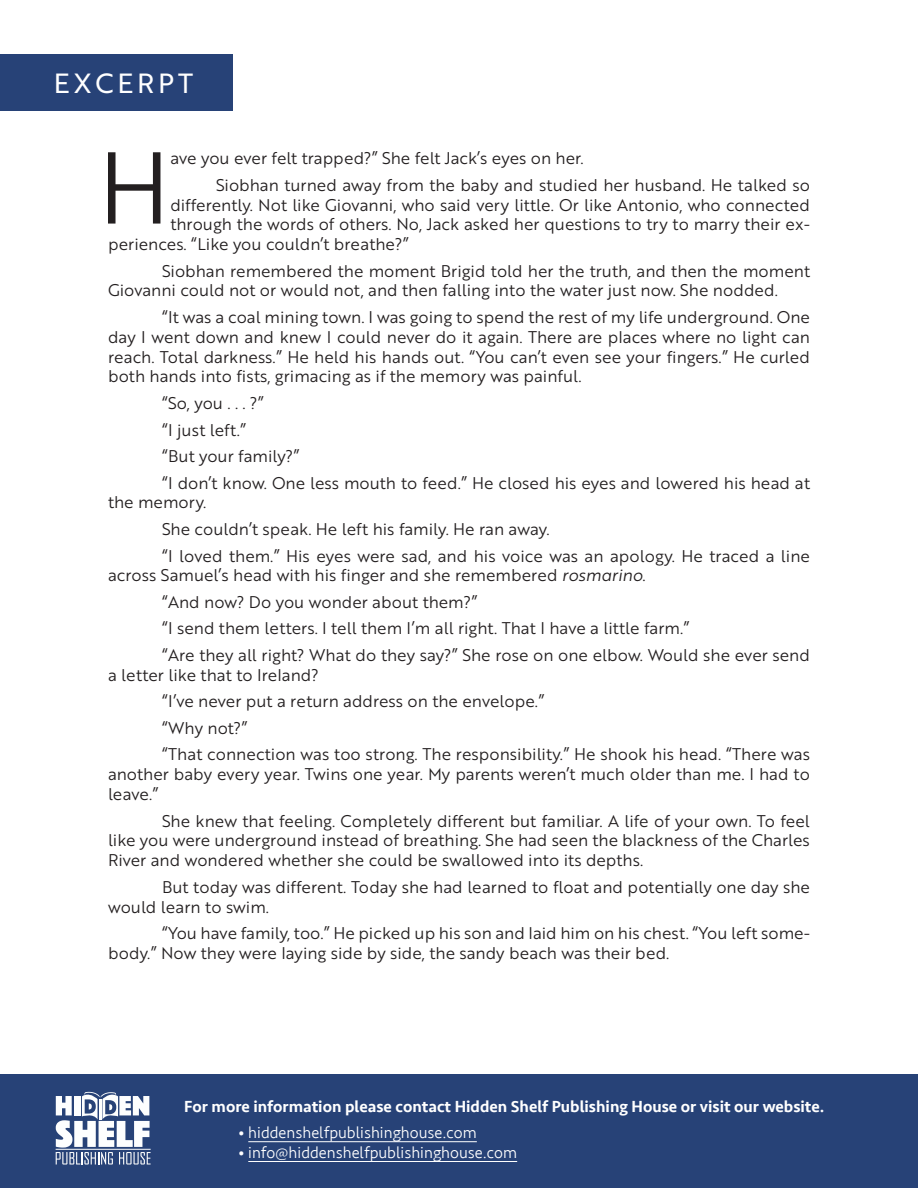
<style>
.page{position:relative;width:918px;height:1188px;background:#fff}
.page>*{position:absolute;margin:0;border:0;box-sizing:border-box;transform-origin:0 0}
.t1{font:99px "Brother 1816 Book";color:#231f20}
.t2{font:27px "Brother 1816 Regular";letter-spacing:.14em;color:#fff}
.t3{font:16.5px/19.8px "Brother 1816 Book";color:#231f20}
.t4{font:500 16.5px "Seravek";color:#fff}
.t5{font:300 16.5px "Seravek";color:#fff}
.s1{font-family:"Brother 1816 Book Italic"}
</style>
<div class="page">
<div style="left:0;top:1075px;width:918px;height:113px;background:#274277"></div>
<svg style="left:56px;top:1092px;width:95px;height:73px"></svg>
<hr style="left:248px;top:1141px;width:229px;height:1px;background:#fff">
<hr style="left:248px;top:1161px;width:269px;height:1px;background:#fff">
<div style="left:0;top:55px;width:232px;height:56px;background:#274277"></div>
<p class="t2" style="left:54px;top:63px;width:141px">EXCERPT</p>
<p class="t1" style="left:98px;top:115px;width:74px">H</p>
<p class="t3" style="left:170px;top:148px;width:415px">ave you ever felt trapped?” She felt Jack’s eyes on her.</p>
<p class="t3" style="left:216px;top:174px;width:596px">Siobhan turned away from the baby and studied her husband. He talked so</p>
<p class="t3" style="left:170px;top:194px;width:641px">differently. Not like Giovanni, who said very little. Or like Antonio, who connected</p>
<p class="t3" style="left:170px;top:214px;width:641px">through the words of others. No, Jack asked her questions to try to marry their ex-</p>
<p class="t3" style="left:108px;top:234px;width:302px">periences. “Like you couldn’t breathe?”</p>
<p class="t3" style="left:108px;top:260px;width:704px;text-indent:54px">Siobhan remembered the moment Brigid told her the truth, and then the moment<br>Giovanni could not or would not, and then falling into the water just now. She nodded.</p>
<p class="t3" style="left:108px;top:307px;width:704px;text-align:justify;text-indent:54px">“It was a coal mining town. I was going to spend the rest of my life underground. One day I went down and knew I could never do it again. There are places where no light can reach. Total darkness.” He held his hands out. “You can’t even see your fingers.” He curled both hands into fists, grimacing as if the memory was painful.</p>
<p class="t3" style="left:162px;top:392px;width:103px">“So, you . . . ?”</p>
<p class="t3" style="left:162px;top:419px;width:86px">“I just left.”</p>
<p class="t3" style="left:162px;top:446px;width:139px">“But your family?”</p>
<p class="t3" style="left:108px;top:472px;width:704px;text-indent:54px">“I don’t know. One less mouth to feed.” He closed his eyes and lowered his head at the memory.</p>
<p class="t3" style="left:162px;top:518px;width:389px">She couldn’t speak. He left his family. He ran away.</p>
<p class="t3" style="left:108px;top:545px;width:704px;text-indent:54px">“I loved them.” His eyes were sad, and his voice was an apology. He traced a line across Samuel’s head with his finger and she remembered <span class="s1">rosmarino</span>.</p>
<p class="t3" style="left:162px;top:591px;width:317px">“And now? Do you wonder about them?”</p>
<p class="t3" style="left:162px;top:618px;width:529px">“I send them letters. I tell them I’m all right. That I have a little farm.”</p>
<p class="t3" style="left:108px;top:644px;width:704px;text-indent:54px">“Are they all right? What do they say?” She rose on one elbow. Would she ever send a letter like that to Ireland?</p>
<p class="t3" style="left:162px;top:691px;width:384px">“I’ve never put a return address on the envelope.”</p>
<p class="t3" style="left:162px;top:717px;width:87px">“Why not?”</p>
<p class="t3" style="left:108px;top:744px;width:704px;text-align:justify;text-indent:54px">“That connection was too strong. The responsibility.” He shook his head. “There was another baby every year. Twins one year. My parents weren’t much older than me. I had to leave.”</p>
<p class="t3" style="left:108px;top:810px;width:703px;text-align:justify;text-indent:54px">She knew that feeling. Completely different but familiar. A life of your own. To feel like you were underground instead of breathing. She had seen the blackness of the Charles River and wondered whether she could be swallowed into its depths.</p>
<p class="t3" style="left:108px;top:876px;width:704px;text-indent:54px">But today was different. Today she had learned to float and potentially one day she would learn to swim.</p>
<p class="t3" style="left:108px;top:923px;width:703px;text-indent:54px">“You have family, too.” He picked up his son and laid him on his chest. “You left some&shy;body.” Now they were laying side by side, the sandy beach was their bed.</p>
<p class="t4" style="left:184px;top:1096px;width:642px">For more information please contact Hidden Shelf Publishing House or visit our website.</p>
<p class="t5" style="left:238px;top:1123px;width:240px">• hiddenshelfpublishinghouse.com</p>
<p class="t5" style="left:238px;top:1143px;width:281px">• info@hiddenshelfpublishinghouse.com</p>
</div>
